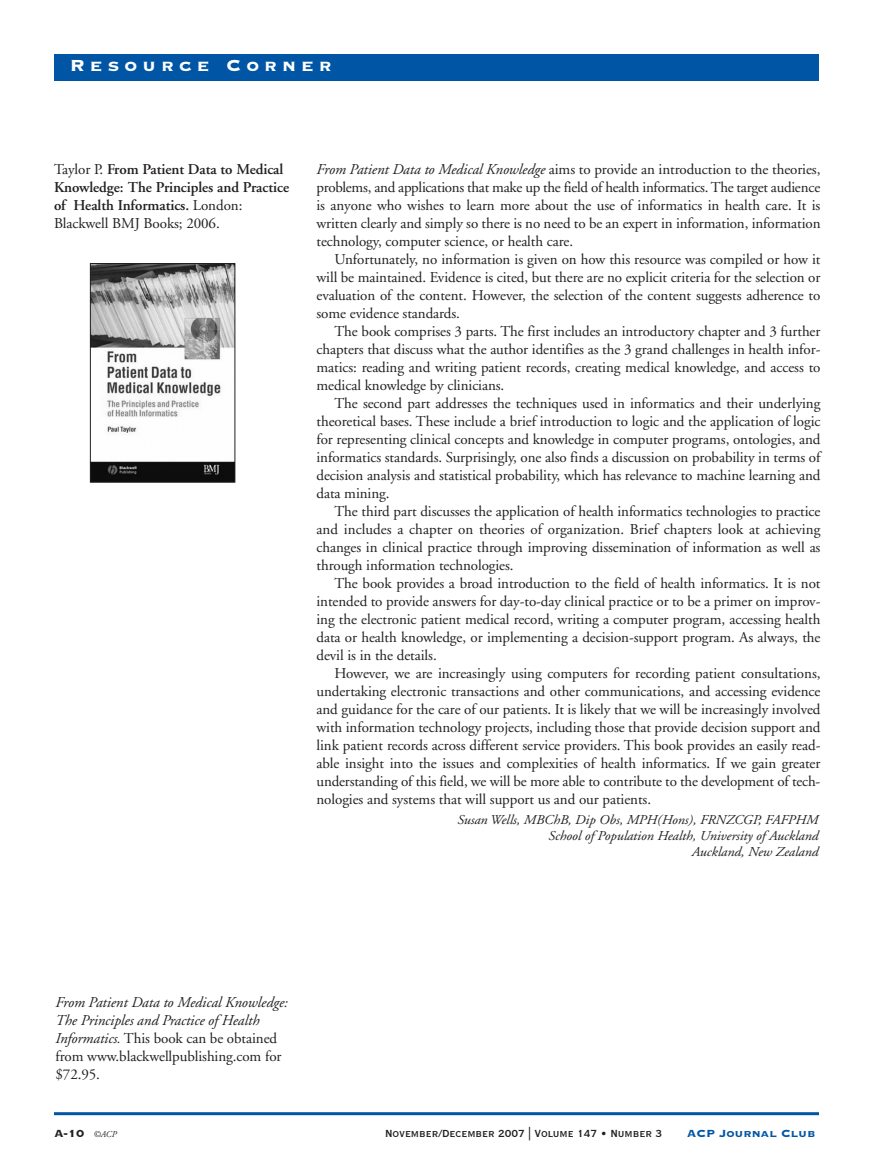
<style>
.page{position:relative;width:891px;height:1167px;background:#fff}
.page>*{position:absolute;margin:0;border:0;box-sizing:border-box;transform-origin:0 0}
.t1{font:21px "Copperplate Thirty Three BC";letter-spacing:.24em;color:#fff}
.t2{font:15px/18px "Adobe Garamond";letter-spacing:-.005em;color:#231f20;text-align:justify}
.t3{font:italic 15px/18px "Adobe Garamond";letter-spacing:-.005em;color:#231f20}
.t4{font:600 15px/18px "Adobe Garamond";letter-spacing:-.005em;color:#231f20}
.t5{font:italic 13.5px/15.8px "Adobe Garamond";letter-spacing:-.005em;color:#231f20;text-align:right;scale:1.05 1}
.t6{font:13.5px "Copperplate Thirty BC";letter-spacing:-.005em;color:#231f20}
.t7{font:13.5px "Copperplate Thirty Three BC";letter-spacing:-.005em;color:#0155a5}
.t8{font:13.5px "Copperplate Thirty Three BC";color:#231f20}
.s1{font-weight:400}
.s2{font-style:italic}
.s3{font-style:normal}
.s4{font-family:"Adobe Garamond";font-style:italic;font-size:9px}
</style>
<div class="page">
<div style="left:54px;top:54px;width:765px;height:27px;background:#0155a5"></div>
<hr style="left:54px;top:1112px;width:765px;height:3px;background:#0155a5">
<img style="left:92px;top:265px;width:141px;height:215px">
<div style="left:90px;top:263px;width:145px;height:219px;border:1px solid #231f20"></div>
<h1 class="t1" style="left:70px;top:52px;width:264px">Resource Corner</h1>
<p class="t4" style="left:54px;top:162px;width:237px"><span class="s1">Taylor P.</span> From Patient Data to Medical Knowledge: The Principles and Practice of Health Informatics. <span class="s1">London:<br>Blackwell BMJ Books; 2006.</span></p>
<p class="t2" style="left:317px;top:162px;width:506px"><span class="s2">From Patient Data to Medical Knowledge</span> aims to provide an introduction to the theories, problems, and applications that make up the field of health informatics. The target audience is anyone who wishes to learn more about the use of informatics in health care. It is written clearly and simply so there is no need to be an expert in information, information technology, computer science, or health care.</p>
<p class="t2" style="left:317px;top:252px;width:505px;text-indent:18px">Unfortunately, no information is given on how this resource was compiled or how it will be maintained. Evidence is cited, but there are no explicit criteria for the selection or evaluation of the content. However, the selection of the content suggests adherence to some evidence standards.</p>
<p class="t2" style="left:317px;top:324px;width:505px;text-indent:18px">The book comprises 3 parts. The first includes an introductory chapter and 3 further chapters that discuss what the author identifies as the 3 grand challenges in health infor&shy;matics: reading and writing patient records, creating medical knowledge, and access to medical knowledge by clinicians.</p>
<p class="t2" style="left:317px;top:396px;width:506px;text-indent:18px">The second part addresses the techniques used in informatics and their underlying theoretical bases. These include a brief introduction to logic and the application of logic for representing clinical concepts and knowledge in computer programs, ontologies, and informatics standards. Surprisingly, one also finds a discussion on probability in terms of decision analysis and statistical probability, which has relevance to machine learning and data mining.</p>
<p class="t2" style="left:317px;top:504px;width:505px;text-indent:18px">The third part discusses the application of health informatics technologies to practice and includes a chapter on theories of organization. Brief chapters look at achieving changes in clinical practice through improving dissemination of information as well as through information technologies.</p>
<p class="t2" style="left:317px;top:576px;width:506px;text-indent:18px">The book provides a broad introduction to the field of health informatics. It is not intended to provide answers for day-to-day clinical practice or to be a primer on improv&shy;ing the electronic patient medical record, writing a computer program, accessing health data or health knowledge, or implementing a decision-support program. As always, the devil is in the details.</p>
<p class="t2" style="left:317px;top:666px;width:506px;text-indent:18px">However, we are increasingly using computers for recording patient consultations, undertaking electronic transactions and other communications, and accessing evidence and guidance for the care of our patients. It is likely that we will be increasingly involved with information technology projects, including those that provide decision support and link patient records across different service providers. This book provides an easily read&shy;able insight into the issues and complexities of health informatics. If we gain greater understanding of this field, we will be more able to contribute to the development of tech&shy;nologies and systems that will support us and our patients.</p>
<p class="t5" style="left:457px;top:814px;width:345px">Susan Wells, MBChB, Dip Obs, MPH(Hons), FRNZCGP, FAFPHM<br>School of Population Health, University of Auckland<br>Auckland, New Zealand</p>
<p class="t3" style="left:56px;top:995px;width:234px">From Patient Data to Medical Knowledge:<br>The Principles and Practice of Health Informatics. <span class="s3">This book can be obtained from www.blackwellpublishing.com for $72.95.</span></p>
<p class="t8" style="left:54px;top:1125px;width:64px">A-10 <span class="s4">©ACP</span></p>
<p class="t6" style="left:385px;top:1125px;width:279px">November/December 2007 | Volume 147 • Number 3</p>
<p class="t7" style="left:687px;top:1125px;width:130px">ACP Journal Club</p>
</div>
